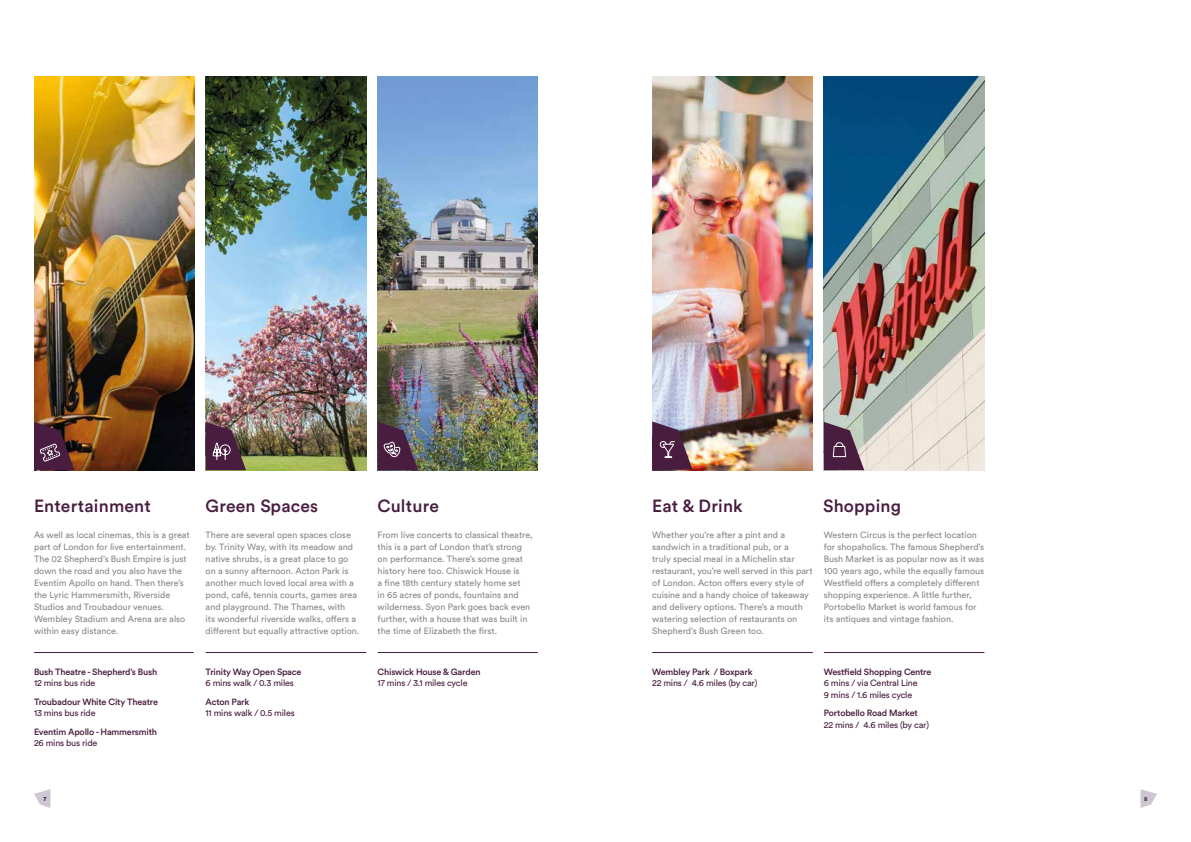
<style>
.page{position:relative;width:1191px;height:842px;background:#fff}
.page>*{position:absolute;margin:0;border:0;box-sizing:border-box;transform-origin:0 0}
.t1{font:500 17.5px "Circular Std";letter-spacing:.01em;color:#481d3f}
.t2{font:9px/12px "Circular Std";color:#878787}
.t3{font:500 9px "Circular Std";letter-spacing:-.02em;color:#481d3f}
.t4{font:9px/11.7px "Circular Std";letter-spacing:-.02em;color:#481d3f}
.t5{font:700 6px "Circular Std";color:#042531}
.t6{font:700 6px "Circular Std";color:#25303b}
</style>
<div class="page">
<img style="left:34px;top:76px;width:161px;height:394px">
<img style="left:652px;top:76px;width:161px;height:394px">
<img style="left:206px;top:76px;width:160px;height:394px">
<img style="left:824px;top:76px;width:160px;height:394px">
<img style="left:378px;top:76px;width:160px;height:394px">
<hr style="left:824px;top:652px;width:160px;height:1px;background:#481d3f">
<hr style="left:652px;top:652px;width:161px;height:1px;background:#481d3f">
<hr style="left:378px;top:652px;width:160px;height:1px;background:#481d3f">
<hr style="left:206px;top:652px;width:160px;height:1px;background:#481d3f">
<hr style="left:34px;top:652px;width:160px;height:1px;background:#481d3f">
<svg style="left:824px;top:422px;width:40px;height:48px;background:#6e5366"></svg>
<svg style="left:652px;top:421px;width:40px;height:49px;background:#664760"></svg>
<svg style="left:378px;top:422px;width:40px;height:48px;background:#593f56"></svg>
<svg style="left:34px;top:422px;width:40px;height:48px;background:#552d3e"></svg>
<svg style="left:206px;top:422px;width:40px;height:48px;background:#5f3f50"></svg>
<svg style="left:1140px;top:789px;width:17px;height:19px"></svg>
<svg style="left:34px;top:789px;width:16px;height:19px"></svg>
<h1 class="t1" style="left:34px;top:495px;width:118px">Entertainment</h1>
<h1 class="t1" style="left:206px;top:495px;width:114px">Green Spaces</h1>
<h1 class="t1" style="left:378px;top:495px;width:63px">Culture</h1>
<h1 class="t1" style="left:652px;top:495px;width:92px">Eat &amp; Drink</h1>
<h1 class="t1" style="left:823px;top:495px;width:79px">Shopping</h1>
<p class="t2" style="left:34px;top:529px;width:157px">As well as local cinemas, this is a great part of London for live entertainment.<br>The 02 Shepherd’s Bush Empire is just down the road and you also have the Eventim Apollo on hand. Then there’s the Lyric Hammersmith, Riverside Studios and Troubadour venues.<br>Wembley Stadium and Arena are also within easy distance.</p>
<p class="t2" style="left:206px;top:528px;width:155px">There are several open spaces close by. Trinity Way, with its meadow and native shrubs, is a great place to go on a sunny afternoon. Acton Park is another much loved local area with a pond, café, tennis courts, games area and playground. The Thames, with<br>its wonderful riverside walks, offers a different but equally attractive option.</p>
<p class="t2" style="left:378px;top:528px;width:157px">From live concerts to classical theatre, this is a part of London that’s strong on performance. There’s some great history here too. Chiswick House is<br>a fine 18th century stately home set<br>in 65 acres of ponds, fountains and wilderness. Syon Park goes back even further, with a house that was built in the time of Elizabeth the first.</p>
<p class="t2" style="left:652px;top:528px;width:162px">Whether you’re after a pint and a sandwich in a traditional pub, or a<br>truly special meal in a Michelin star restaurant, you’re well served in this part of London. Acton offers every style of cuisine and a handy choice of takeaway and delivery options. There’s a mouth watering selection of restaurants on Shepherd’s Bush Green too.</p>
<p class="t2" style="left:824px;top:528px;width:162px">Western Circus is the perfect location for shopaholics. The famous Shepherd’s Bush Market is as popular now as it was 100 years ago, while the equally famous Westfield offers a completely different shopping experience. A little further, Portobello Market is world famous for its antiques and vintage fashion.</p>
<p class="t3" style="left:824px;top:666px;width:109px">Westfield Shopping Centre</p>
<p class="t4" style="left:824px;top:677px;width:95px">6 mins / via Central Line<br>9 mins / 1.6 miles cycle</p>
<p class="t3" style="left:824px;top:707px;width:95px">Portobello Road Market</p>
<p class="t4" style="left:824px;top:719px;width:107px">22 mins / 4.6 miles (by car)</p>
<p class="t3" style="left:206px;top:666px;width:97px">Trinity Way Open Space</p>
<p class="t4" style="left:206px;top:677px;width:90px">6 mins walk / 0.3 miles</p>
<p class="t3" style="left:206px;top:696px;width:45px">Acton Park</p>
<p class="t4" style="left:206px;top:707px;width:91px">11 mins walk / 0.5 miles</p>
<p class="t3" style="left:378px;top:666px;width:104px">Chiswick House &amp; Garden</p>
<p class="t4" style="left:378px;top:677px;width:91px">17 mins / 3.1 miles cycle</p>
<p class="t3" style="left:652px;top:666px;width:102px">Wembley Park / Boxpark</p>
<p class="t4" style="left:652px;top:677px;width:107px">22 mins / 4.6 miles (by car)</p>
<p class="t3" style="left:34px;top:666px;width:125px">Bush Theatre - Shepherd’s Bush</p>
<p class="t4" style="left:34px;top:677px;width:63px">12 mins bus ride</p>
<p class="t3" style="left:34px;top:696px;width:125px">Troubadour White City Theatre</p>
<p class="t4" style="left:34px;top:707px;width:63px">13 mins bus ride</p>
<p class="t3" style="left:34px;top:726px;width:124px">Eventim Apollo - Hammersmith</p>
<p class="t4" style="left:34px;top:737px;width:65px">26 mins bus ride</p>
<p class="t5" style="left:44px;top:795px;width:5px">7</p>
<p class="t6" style="left:1144px;top:795px;width:5px">8</p>
</div>
